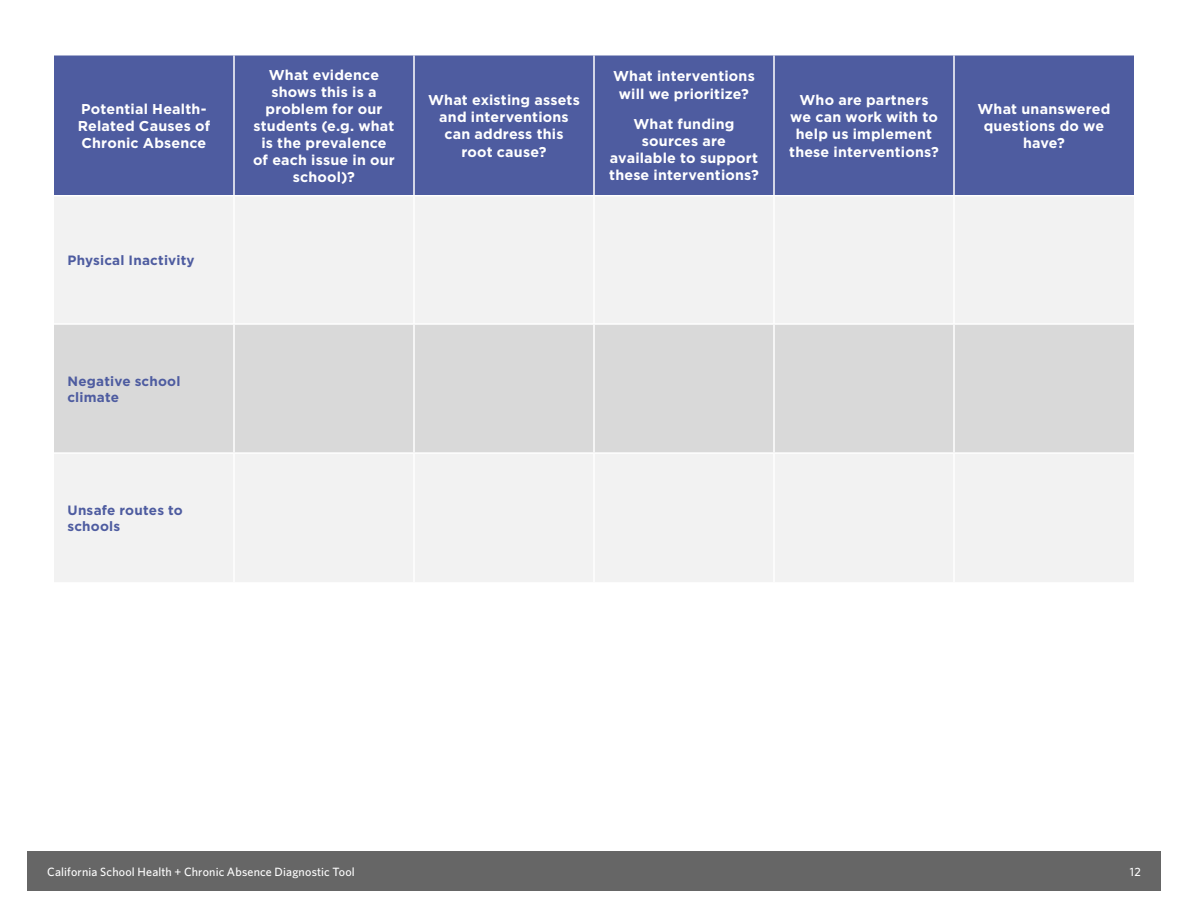
<style>
.page{position:relative;width:1188px;height:918px;background:#fff}
.page>*{position:absolute;margin:0;border:0;box-sizing:border-box;transform-origin:0 0}
.t1{font:700 14.25px/17.1px "Gotham";letter-spacing:.015em;color:#fff;text-align:center}
.t2{font:700 13.5px/16.2px "Gotham";letter-spacing:.015em;color:#4e5ca0}
.t3{font:500 12px "Whitney";letter-spacing:.015em;color:#fff}
</style>
<div class="page">
<div style="left:27px;top:851px;width:864px;height:40px;background:#666"></div>
<div style="left:873px;top:851px;width:288px;height:40px;background:#666"></div>
<div style="left:54px;top:56px;width:1080px;height:139px;background:#4e5ca0"></div>
<div style="left:54px;top:197px;width:1080px;height:385px;background:#f2f2f2"></div>
<div style="left:54px;top:325px;width:1080px;height:127px;background:#d9d9d9"></div>
<hr style="left:233px;top:55px;width:2px;height:140px;background:#fff">
<hr style="left:413px;top:55px;width:2px;height:140px;background:#fff">
<hr style="left:593px;top:55px;width:2px;height:140px;background:#fff">
<hr style="left:773px;top:55px;width:2px;height:140px;background:#fff">
<hr style="left:953px;top:55px;width:2px;height:140px;background:#fff">
<hr style="left:233px;top:197px;width:2px;height:126px;background:#fff">
<hr style="left:413px;top:197px;width:2px;height:126px;background:#fff">
<hr style="left:593px;top:197px;width:2px;height:126px;background:#fff">
<hr style="left:773px;top:197px;width:2px;height:126px;background:#fff">
<hr style="left:953px;top:197px;width:2px;height:126px;background:#fff">
<hr style="left:54px;top:323px;width:180px;height:2px;background:#fff">
<hr style="left:234px;top:323px;width:180px;height:2px;background:#fff">
<hr style="left:233px;top:325px;width:2px;height:127px;background:#fff">
<hr style="left:414px;top:323px;width:180px;height:2px;background:#fff">
<hr style="left:413px;top:325px;width:2px;height:127px;background:#fff">
<hr style="left:594px;top:323px;width:180px;height:2px;background:#fff">
<hr style="left:593px;top:325px;width:2px;height:127px;background:#fff">
<hr style="left:774px;top:323px;width:180px;height:2px;background:#fff">
<hr style="left:773px;top:325px;width:2px;height:127px;background:#fff">
<hr style="left:954px;top:323px;width:180px;height:2px;background:#fff">
<hr style="left:953px;top:325px;width:2px;height:127px;background:#fff">
<hr style="left:54px;top:452px;width:180px;height:2px;background:#fff">
<hr style="left:234px;top:452px;width:180px;height:2px;background:#fff">
<hr style="left:233px;top:454px;width:2px;height:128px;background:#fff">
<hr style="left:414px;top:452px;width:180px;height:2px;background:#fff">
<hr style="left:413px;top:454px;width:2px;height:128px;background:#fff">
<hr style="left:594px;top:452px;width:180px;height:2px;background:#fff">
<hr style="left:593px;top:454px;width:2px;height:128px;background:#fff">
<hr style="left:774px;top:452px;width:180px;height:2px;background:#fff">
<hr style="left:773px;top:454px;width:2px;height:128px;background:#fff">
<hr style="left:954px;top:452px;width:180px;height:2px;background:#fff">
<hr style="left:953px;top:454px;width:2px;height:128px;background:#fff">
<p class="t1" style="left:78px;top:100px;width:134px;text-align:left">Potential Health-<br>Related Causes of<br>Chronic Absence</p>
<p class="t2" style="left:68px;top:252px;width:129px">Physical Inactivity</p>
<p class="t2" style="left:68px;top:373px;width:115px">Negative school climate</p>
<p class="t2" style="left:68px;top:502px;width:117px">Unsafe routes to schools</p>
<p class="t1" style="left:253px;top:66px;width:143px">What evidence shows this is a problem for our students (e.g. what is the prevalence of each issue in our school)?</p>
<p class="t1" style="left:428px;top:92px;width:153px">What existing assets and interventions can address this root cause?</p>
<p class="t1" style="left:613px;top:68px;width:143px">What interventions will we prioritize?</p>
<p class="t1" style="left:609px;top:115px;width:151px">What funding sources are available to support these interventions?</p>
<p class="t1" style="left:789px;top:92px;width:151px">Who are partners we can work with to help us implement these interventions?</p>
<p class="t1" style="left:977px;top:100px;width:135px">What unanswered questions do we have?</p>
<p class="t3" style="left:47px;top:864px;width:309px">California School Health + Chronic Absence Diagnostic Tool</p>
<p class="t3" style="left:1130px;top:864px;width:12px">12</p>
</div>
